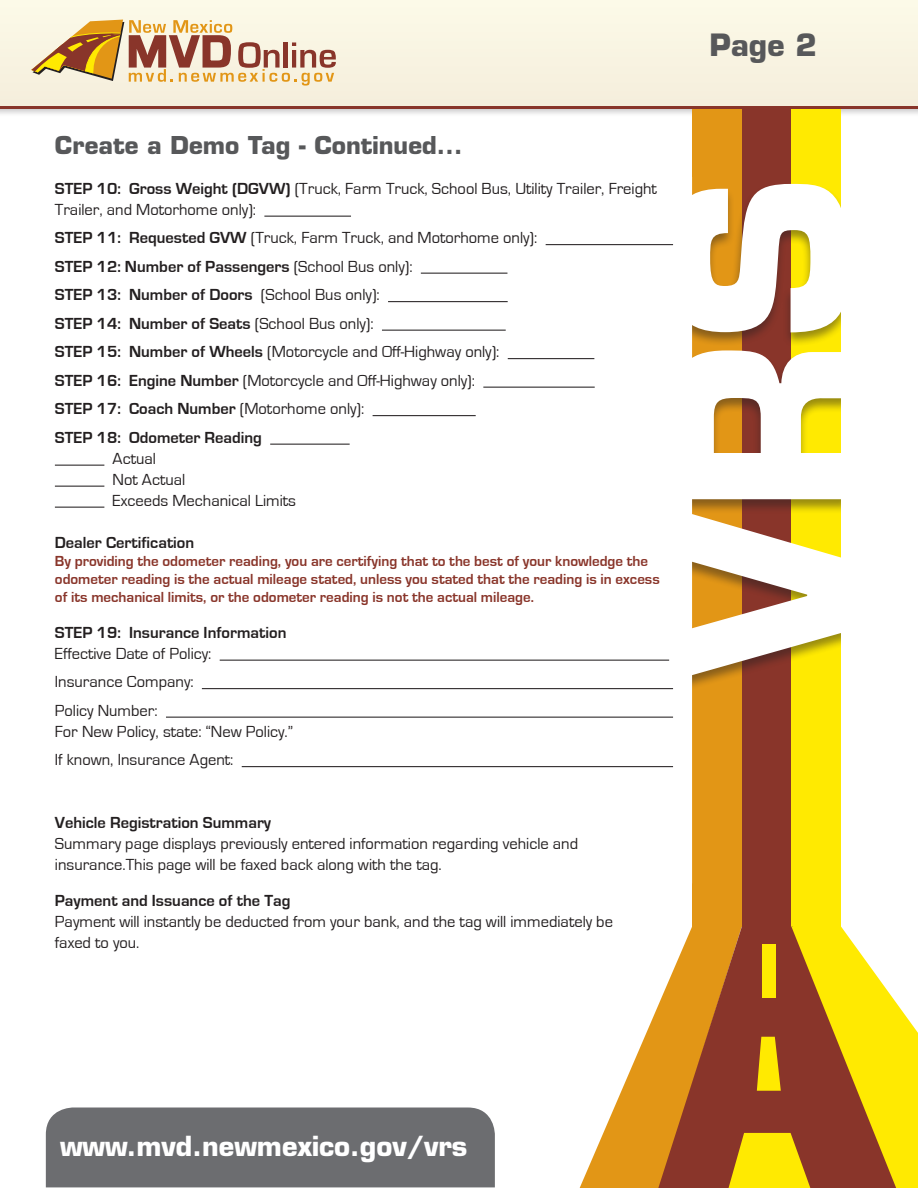
<style>
.page{position:relative;width:918px;height:1188px;background:#fff}
.page>*{position:absolute;margin:0;border:0;box-sizing:border-box;transform-origin:0 0}
.t1{font:700 231px "Eurostile LT Std";color:#fff}
.t2{font:700 30px "Eurostile LT Std";color:#57585a}
.t3{font:700 27px "Eurostile LT Std";color:#fff}
.t4{font:700 24px "Eurostile LT Std";color:#57585a}
.t5{font:16.5px/21px "Eurostile";color:#231f20}
.t6{font:700 16.5px "Eurostile";color:#231f20}
.Bullets{font:700 15px/18px "Eurostile";color:#89352a}
.s1{font-weight:700}
.s2{font-weight:400}
</style>
<div class="page">
<div style="left:0;top:97px;width:918px;height:21px;background:#231f20;opacity:.55"></div>
<svg style="left:0;top:105px;width:918px;height:4px;background:#a46356"></svg>
<div style="left:0;top:0;width:918px;height:105px;background:#f8f4e2"></div>
<svg style="left:31px;top:20px;width:305px;height:66px"></svg>
<div style="left:692px;top:109px;width:50px;height:818px;background:#e29616"></div>
<div style="left:742px;top:109px;width:49px;height:1079px;background:#89352a"></div>
<div style="left:791px;top:109px;width:50px;height:818px;background:#ffea01"></div>
<div style="left:663px;top:182px;width:193px;height:512px;background:#231f20;opacity:.47"></div>
<div style="left:841px;top:166px;width:77px;height:717px;background:#fff"></div>
<div style="left:556px;top:177px;width:136px;height:706px;background:#fff"></div>
<svg style="left:580px;top:927px;width:338px;height:261px"></svg>
<div style="left:46px;top:1108px;width:449px;height:79px;background:#6c6d70"></div>
<hr style="left:264px;top:216px;width:87px;height:1px;background:#231f20">
<hr style="left:546px;top:244px;width:127px;height:1px;background:#231f20">
<hr style="left:421px;top:273px;width:86px;height:1px;background:#231f20">
<hr style="left:388px;top:301px;width:120px;height:1px;background:#231f20">
<hr style="left:382px;top:330px;width:124px;height:1px;background:#231f20">
<hr style="left:508px;top:358px;width:86px;height:1px;background:#231f20">
<hr style="left:483px;top:387px;width:112px;height:1px;background:#231f20">
<hr style="left:373px;top:415px;width:103px;height:1px;background:#231f20">
<hr style="left:270px;top:444px;width:80px;height:1px;background:#231f20">
<hr style="left:55px;top:465px;width:49px;height:1px;background:#231f20">
<hr style="left:55px;top:486px;width:49px;height:1px;background:#231f20">
<hr style="left:55px;top:507px;width:49px;height:1px;background:#231f20">
<hr style="left:220px;top:660px;width:449px;height:1px;background:#231f20">
<hr style="left:202px;top:688px;width:471px;height:1px;background:#231f20">
<hr style="left:166px;top:717px;width:507px;height:1px;background:#231f20">
<hr style="left:242px;top:766px;width:431px;height:1px;background:#231f20">
<p class="t2" style="left:709px;top:27px;width:109px">Page 2</p>
<p class="t4" style="left:55px;top:130px;width:409px">Create a Demo Tag - Continued...</p>
<p class="t5" style="left:55px;top:178px;width:604px"><span class="s1">STEP 10: Gross Weight (DGVW)</span> (Truck, Farm Truck, School Bus, Utility Trailer, Freight<br>Trailer, and Motorhome only):</p>
<p class="t5" style="left:55px;top:227px;width:484px"><span class="s1">STEP 11: Requested GVW</span> (Truck, Farm Truck, and Motorhome only):</p>
<p class="t6" style="left:55px;top:257px;width:359px">STEP 12: Number of Passengers <span class="s2">(School Bus only):</span></p>
<p class="t6" style="left:55px;top:286px;width:326px">STEP 13: Number of Doors <span class="s2">(School Bus only):</span></p>
<p class="t6" style="left:55px;top:314px;width:320px">STEP 14: Number of Seats <span class="s2">(School Bus only):</span></p>
<p class="t5" style="left:55px;top:341px;width:446px"><span class="s1">STEP 15: Number of Wheels</span> (Motorcycle and Off-Highway only):</p>
<p class="t5" style="left:55px;top:370px;width:422px"><span class="s1">STEP 16: Engine Number</span> (Motorcycle and Off-Highway only):</p>
<p class="t6" style="left:55px;top:400px;width:311px">STEP 17: Coach Number <span class="s2">(Motorhome only):</span></p>
<p class="t6" style="left:55px;top:428px;width:209px">STEP 18: Odometer Reading</p>
<p class="t5" style="left:113px;top:448px;width:45px">Actual</p>
<p class="t5" style="left:113px;top:469px;width:74px">Not Actual</p>
<p class="t5" style="left:113px;top:490px;width:185px">Exceeds Mechanical Limits</p>
<p class="t6" style="left:55px;top:533px;width:141px">Dealer Certification</p>
<p class="Bullets" style="left:55px;top:552px;width:606px">By providing the odometer reading, you are certifying that to the best of your knowledge the odometer reading is the actual mileage stated, unless you stated that the reading is in excess of its mechanical limits, or the odometer reading is not the actual mileage.</p>
<p class="t6" style="left:55px;top:623px;width:233px">STEP 19: Insurance Information</p>
<p class="t5" style="left:55px;top:643px;width:158px">Effective Date of Policy:</p>
<p class="t5" style="left:55px;top:671px;width:140px">Insurance Company:</p>
<p class="t5" style="left:55px;top:700px;width:104px">Policy Number:</p>
<p class="t5" style="left:55px;top:721px;width:240px">For New Policy, state: “New Policy.”</p>
<p class="t5" style="left:55px;top:749px;width:180px">If known, Insurance Agent:</p>
<p class="t1" style="left:619px;top:677px;width:503px;rotate:-90deg">VRS</p>
<p class="t6" style="left:55px;top:814px;width:218px">Vehicle Registration Summary</p>
<p class="t5" style="left:55px;top:833px;width:525px">Summary page displays previously entered information regarding vehicle and insurance.This page will be faxed back along with the tag.</p>
<p class="t6" style="left:55px;top:892px;width:237px">Payment and Issuance of the Tag</p>
<p class="t5" style="left:55px;top:911px;width:560px">Payment will instantly be deducted from your bank, and the tag will immediately be</p>
<p class="t5" style="left:55px;top:932px;width:86px">faxed to you.</p>
<p class="t3" style="left:60px;top:1129px;width:409px">www.mvd.newmexico.gov/vrs</p>
</div>
